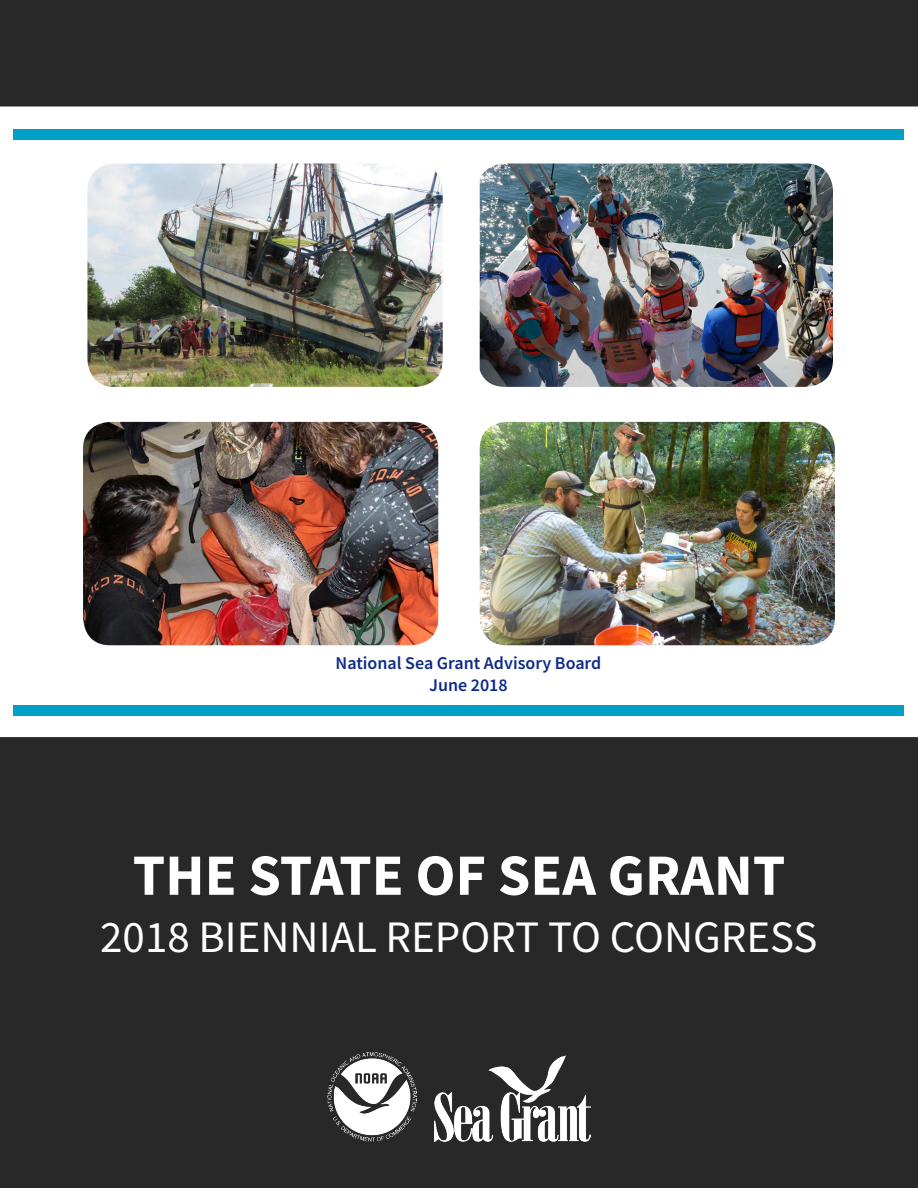
<style>
.page{position:relative;width:918px;height:1188px;background:#fff}
.page>*{position:absolute;margin:0;border:0;box-sizing:border-box;transform-origin:0 0}
.t1{font:700 58.5px "Source Sans Pro";color:#fff}
.t2{font:45px "Source Sans Pro";color:#fff}
.t3{font:600 18px "Source Sans Pro";color:#0d2b88}
</style>
<div class="page">
<div style="left:0;top:737px;width:918px;height:451px;background:#282828"></div>
<div style="left:0;top:0;width:918px;height:106px;background:#282828"></div>
<div style="left:14px;top:705px;width:890px;height:11px;background:#00a0c6"></div>
<div style="left:14px;top:130px;width:890px;height:10px;background:#00a0c6"></div>
<img style="left:435px;top:1056px;width:155px;height:86px">
<img style="left:328px;top:1053px;width:89px;height:89px">
<img style="left:87px;top:164px;width:356px;height:223px">
<img style="left:480px;top:164px;width:353px;height:223px">
<img style="left:480px;top:422px;width:355px;height:223px">
<img style="left:83px;top:422px;width:355px;height:223px">
<p class="t3" style="left:336px;top:651px;width:267px">National Sea Grant Advisory Board</p>
<p class="t3" style="left:429px;top:673px;width:80px">June 2018</p>
<p class="t1" style="left:133px;top:836px;width:654px">THE STATE OF SEA GRANT</p>
<p class="t2" style="left:100px;top:909px;width:719px">2018 BIENNIAL REPORT TO CONGRESS</p>
</div>
